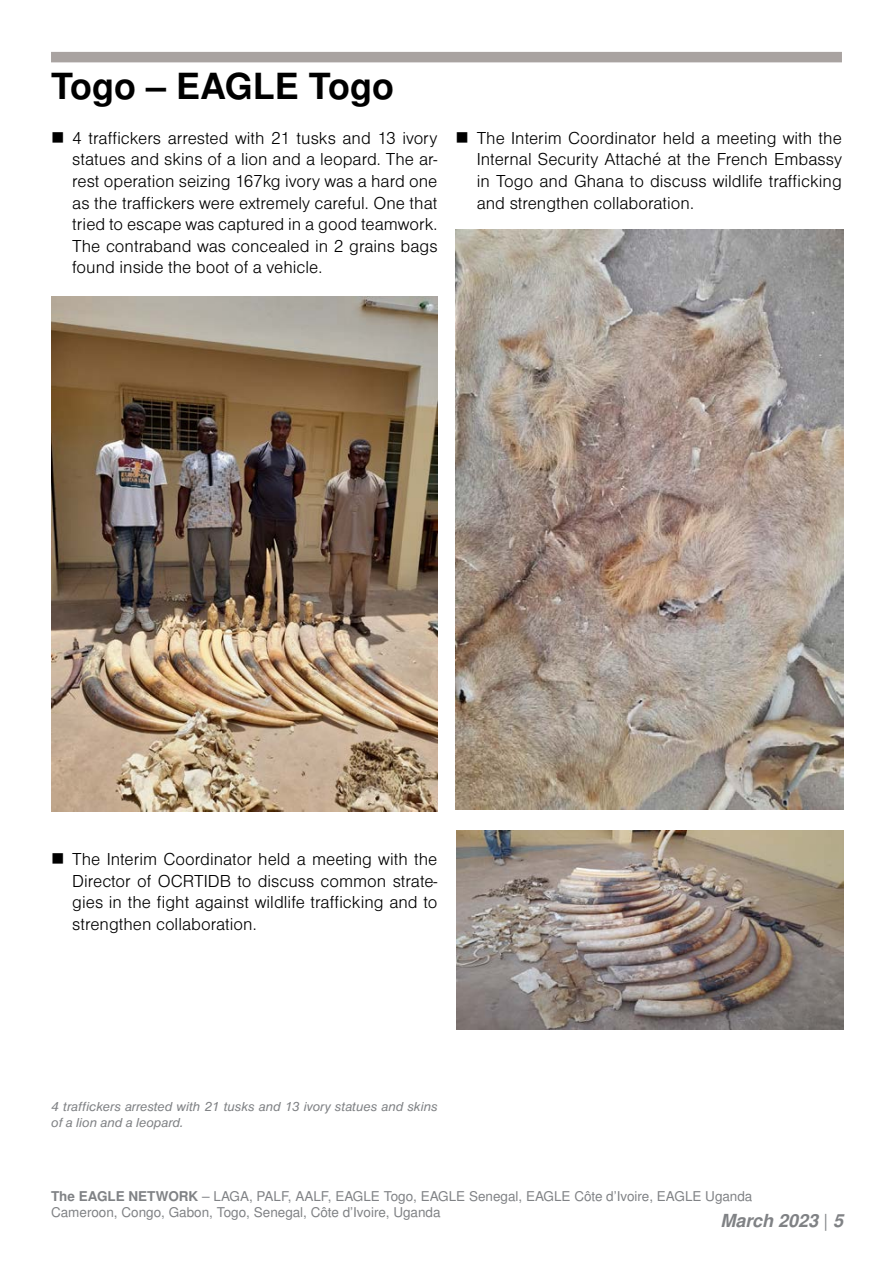
<style>
.page{position:relative;width:893px;height:1263px;background:#fff}
.page>*{position:absolute;margin:0;border:0;box-sizing:border-box;transform-origin:0 0}
.t1{font:700 36px "Nimbus Sans LOT";color:#000}
.t2{font:18px/21.6px "Nimbus Sans DOT Ligh";color:#000;text-align:justify}
.t3{font:italic 700 18px "Nimbus Sans LOT";color:#808285}
.t4{font:13.5px/16.2px "Nimbus Sans LOT";color:#808285}
.t5{font:italic 13.5px/16.2px "Nimbus Sans DOT";color:#808285}
.s1{font-weight:700}
.s2{font-weight:400;font-style:normal}
</style>
<div class="page">
<div style="left:51px;top:52px;width:791px;height:10px;background:#a9a3a1"></div>
<img style="left:457px;top:831px;width:386px;height:198px">
<img style="left:455px;top:230px;width:388px;height:579px">
<img style="left:51px;top:296px;width:386px;height:515px">
<h1 class="t1" style="left:51px;top:64px;width:345px">Togo – EAGLE Togo</h1>
<p class="t2" style="left:72px;top:127px;width:367px">4 traffickers arrested with 21 tusks and 13 ivory statues and skins of a lion and a leopard. The ar&shy;rest operation seizing 167kg ivory was a hard one as the traffickers were extremely careful. One that tried to escape was captured in a good teamwork.<br>The contraband was concealed in 2 grains bags found inside the boot of a vehicle.</p>
<p class="t2" style="left:477px;top:127px;width:367px">The Interim Coordinator held a meeting with the Internal Security Attaché at the French Embassy in Togo and Ghana to discuss wildlife trafficking and strengthen collaboration.</p>
<p class="t2" style="left:72px;top:849px;width:367px">The Interim Coordinator held a meeting with the Director of OCRTIDB to discuss common strate&shy;gies in the fight against wildlife trafficking and to strengthen collaboration.</p>
<p class="t5" style="left:51px;top:1099px;width:388px">4 traffickers arrested with 21 tusks and 13 ivory statues and skins of a lion and a leopard.</p>
<p class="t4" style="left:51px;top:1189px;width:703px"><span class="s1">The EAGLE NETWORK</span> – LAGA, PALF, AALF, EAGLE Togo, EAGLE Senegal, EAGLE Côte d’Ivoire, EAGLE Uganda<br>Cameroon, Congo, Gabon, Togo, Senegal, Côte d’Ivoire, Uganda</p>
<p class="t3" style="left:720px;top:1210px;width:124px">March 2023 <span class="s2">|</span> 5</p>
</div>
